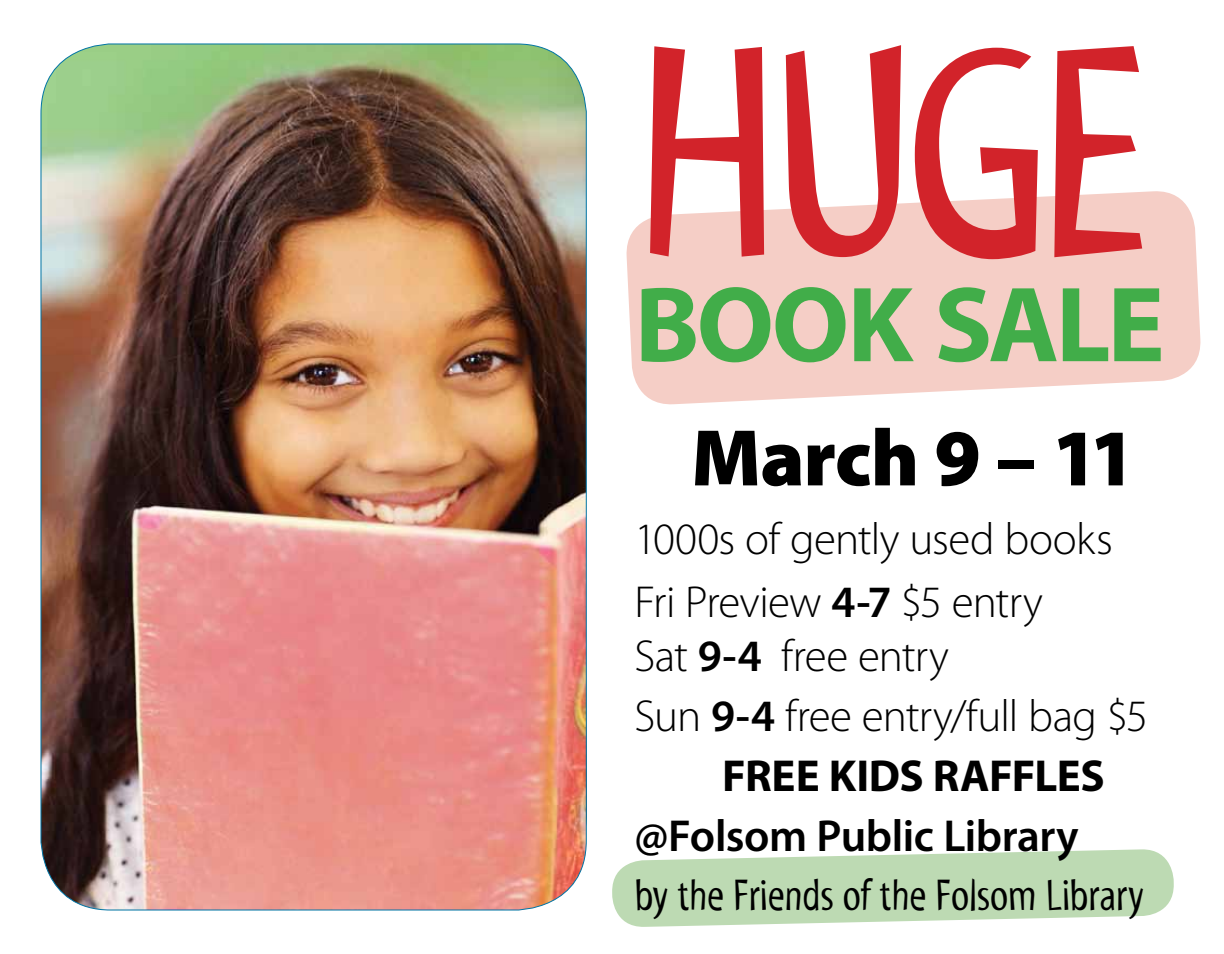
<style>
.page{position:relative;width:1224px;height:954px;background:#fff}
.page>*{position:absolute;margin:0;border:0;box-sizing:border-box;transform-origin:0 0}
.t1{font:300px "Myriad Std Tilt";color:#d2232a}
.t2{font:700 108px "Myriad Pro";letter-spacing:-.03em;color:#41ad49}
.t3{font:900 81px "Myriad Pro";letter-spacing:-.015em;color:#000}
.t4{font:300 45px/63px "Myriad Pro";letter-spacing:-.015em;color:#000}
.t5{font:45px "Myriad Std Tilt";letter-spacing:-.01em;color:#000}
.t6{font:600 45px "Myriad Pro";letter-spacing:-.01em;color:#000}
.t7{font:700 45px "Myriad Pro";letter-spacing:-.01em;color:#000}
.s1{font-weight:600}
</style>
<div class="page">
<svg style="left:626px;top:191px;width:575px;height:214px;background:#f6d4cd"></svg>
<svg style="left:612px;top:849px;width:562px;height:78px"></svg>
<svg style="left:648px;top:46px;width:118px;height:212px"></svg>
<svg style="left:784px;top:45px;width:119px;height:214px"></svg>
<svg style="left:913px;top:47px;width:126px;height:214px"></svg>
<svg style="left:1053px;top:46px;width:91px;height:213px"></svg>
<img style="left:41px;top:44px;width:545px;height:866px">
<h1 class="t1" style="left:634px;top:-9px;width:513px">HUGE</h1>
<h2 class="t2" style="left:634px;top:254px;width:532px">BOOK SALE</h2>
<h3 class="t3" style="left:691px;top:412px;width:446px">March 9 – 11</h3>
<p class="t4" style="left:634px;top:509px;width:480px">1000s of gently used books<br>Fri Preview <span class="s1">4-7</span> $5 entry</p>
<p class="t4" style="left:634px;top:626px;width:316px">Sat <span class="s1">9-4</span> free entry</p>
<p class="t4" style="left:634px;top:686px;width:515px">Sun <span class="s1">9-4</span> free entry/full bag $5</p>
<p class="t7" style="left:722px;top:747px;width:384px">FREE KIDS RAFFLES</p>
<p class="t6" style="left:634px;top:808px;width:446px">@Folsom Public Library</p>
<p class="t5" style="left:634px;top:871px;width:511px">by the Friends of the Folsom Library</p>
</div>
